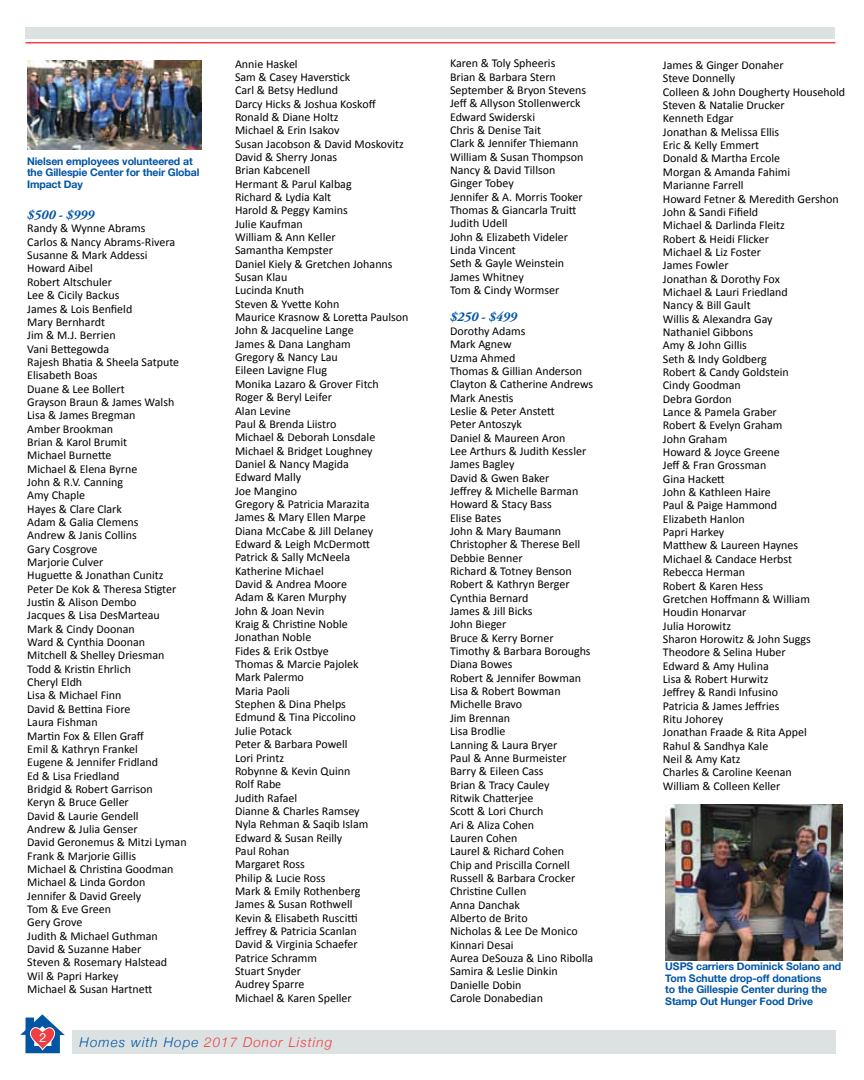
<style>
.page{position:relative;width:864px;height:1080px;background:#fff}
.page>*{position:absolute;margin:0;border:0;box-sizing:border-box;transform-origin:0 0}
.t1{font:italic 300 13.5px "Helvetica Neue";letter-spacing:.075em;color:#ef3e42}
.t2{font:italic 700 13.5px "Adobe Garamond Pro";color:#0054a4}
.t3{font:12.6px "Helvetica Neue";color:#fff}
.t4{font:12px/13.4px "Calibri";color:#000}
.t5{font:700 10.5px/11.4px "Helvetica Neue";letter-spacing:-.01em;color:#0054a4}
.s1{color:#0054a4}
</style>
<div class="page">
<div style="left:72px;top:1030px;width:764px;height:23px;background:#dce2e2"></div>
<svg style="left:20px;top:1014px;width:45px;height:39px"></svg>
<div style="left:26px;top:27px;width:809px;height:12px;background:#dce2e2"></div>
<hr style="left:26px;top:42px;width:810px;height:1px;background:#ef3e42">
<img style="left:665px;top:805px;width:177px;height:155px">
<img style="left:27px;top:60px;width:174px;height:90px">
<p class="t5" style="left:27px;top:156px;width:174px">Nielsen employees volunteered at the Gillespie Center for their Global<br>Impact Day</p>
<p class="t2" style="left:27px;top:207px;width:68px">$500 - $999</p>
<p class="t4" style="left:27px;top:222px;width:161px">Randy &amp; Wynne Abrams<br>Carlos &amp; Nancy Abrams-Rivera<br>Susanne &amp; Mark Addessi<br>Howard Aibel<br>Robert Altschuler<br>Lee &amp; Cicily Backus<br>James &amp; Lois Benfield<br>Mary Bernhardt<br>Jim &amp; M.J. Berrien<br>Vani Bettegowda<br>Rajesh Bhatia &amp; Sheela Satpute<br>Elisabeth Boas<br>Duane &amp; Lee Bollert<br>Grayson Braun &amp; James Walsh<br>Lisa &amp; James Bregman<br>Amber Brookman<br>Brian &amp; Karol Brumit<br>Michael Burnette<br>Michael &amp; Elena Byrne<br>John &amp; R.V. Canning<br>Amy Chaple<br>Hayes &amp; Clare Clark<br>Adam &amp; Galia Clemens<br>Andrew &amp; Janis Collins<br>Gary Cosgrove<br>Marjorie Culver<br>Huguette &amp; Jonathan Cunitz<br>Peter De Kok &amp; Theresa Stigter<br>Justin &amp; Alison Dembo<br>Jacques &amp; Lisa DesMarteau<br>Mark &amp; Cindy Doonan<br>Ward &amp; Cynthia Doonan<br>Mitchell &amp; Shelley Driesman<br>Todd &amp; Kristin Ehrlich<br>Cheryl Eldh<br>Lisa &amp; Michael Finn<br>David &amp; Bettina Fiore<br>Laura Fishman<br>Martin Fox &amp; Ellen Graff<br>Emil &amp; Kathryn Frankel<br>Eugene &amp; Jennifer Fridland<br>Ed &amp; Lisa Friedland<br>Bridgid &amp; Robert Garrison<br>Keryn &amp; Bruce Geller<br>David &amp; Laurie Gendell<br>Andrew &amp; Julia Genser<br>David Geronemus &amp; Mitzi Lyman<br>Frank &amp; Marjorie Gillis<br>Michael &amp; Christina Goodman<br>Michael &amp; Linda Gordon<br>Jennifer &amp; David Greely<br>Tom &amp; Eve Green<br>Gery Grove<br>Judith &amp; Michael Guthman<br>David &amp; Suzanne Haber<br>Steven &amp; Rosemary Halstead<br>Wil &amp; Papri Harkey<br>Michael &amp; Susan Hartnett</p>
<p class="t4" style="left:235px;top:57px;width:175px">Annie Haskel<br>Sam &amp; Casey Haverstick<br>Carl &amp; Betsy Hedlund<br>Darcy Hicks &amp; Joshua Koskoff<br>Ronald &amp; Diane Holtz<br>Michael &amp; Erin Isakov<br>Susan Jacobson &amp; David Moskovitz<br>David &amp; Sherry Jonas<br>Brian Kabcenell<br>Hermant &amp; Parul Kalbag<br>Richard &amp; Lydia Kalt<br>Harold &amp; Peggy Kamins<br>Julie Kaufman<br>William &amp; Ann Keller<br>Samantha Kempster<br>Daniel Kiely &amp; Gretchen Johanns<br>Susan Klau<br>Lucinda Knuth<br>Steven &amp; Yvette Kohn<br>Maurice Krasnow &amp; Loretta Paulson<br>John &amp; Jacqueline Lange<br>James &amp; Dana Langham<br>Gregory &amp; Nancy Lau<br>Eileen Lavigne Flug<br>Monika Lazaro &amp; Grover Fitch<br>Roger &amp; Beryl Leifer<br>Alan Levine<br>Paul &amp; Brenda Liistro<br>Michael &amp; Deborah Lonsdale<br>Michael &amp; Bridget Loughney<br>Daniel &amp; Nancy Magida<br>Edward Mally<br>Joe Mangino<br>Gregory &amp; Patricia Marazita<br>James &amp; Mary Ellen Marpe<br>Diana McCabe &amp; Jill Delaney<br>Edward &amp; Leigh McDermott<br>Patrick &amp; Sally McNeela<br>Katherine Michael<br>David &amp; Andrea Moore<br>Adam &amp; Karen Murphy<br>John &amp; Joan Nevin<br>Kraig &amp; Christine Noble<br>Jonathan Noble<br>Fides &amp; Erik Ostbye<br>Thomas &amp; Marcie Pajolek<br>Mark Palermo<br>Maria Paoli<br>Stephen &amp; Dina Phelps<br>Edmund &amp; Tina Piccolino<br>Julie Potack<br>Peter &amp; Barbara Powell<br>Lori Printz<br>Robynne &amp; Kevin Quinn<br>Rolf Rabe<br>Judith Rafael<br>Dianne &amp; Charles Ramsey<br>Nyla Rehman &amp; Saqib Islam<br>Edward &amp; Susan Reilly<br>Paul Rohan<br>Margaret Ross<br>Philip &amp; Lucie Ross<br>Mark &amp; Emily Rothenberg<br>James &amp; Susan Rothwell<br>Kevin &amp; Elisabeth Ruscitti<br>Jeffrey &amp; Patricia Scanlan<br>David &amp; Virginia Schaefer<br>Patrice Schramm<br>Stuart Snyder<br>Audrey Sparre<br>Michael &amp; Karen Speller</p>
<p class="t4" style="left:450px;top:57px;width:138px">Karen &amp; Toly Spheeris<br>Brian &amp; Barbara Stern<br>September &amp; Bryon Stevens<br>Jeff &amp; Allyson Stollenwerck<br>Edward Swiderski<br>Chris &amp; Denise Tait<br>Clark &amp; Jennifer Thiemann<br>William &amp; Susan Thompson<br>Nancy &amp; David Tillson<br>Ginger Tobey<br>Jennifer &amp; A. Morris Tooker<br>Thomas &amp; Giancarla Truitt<br>Judith Udell<br>John &amp; Elizabeth Videler<br>Linda Vincent<br>Seth &amp; Gayle Weinstein<br>James Whitney<br>Tom &amp; Cindy Wormser</p>
<p class="t2" style="left:450px;top:309px;width:68px">$250 - $499</p>
<p class="t4" style="left:450px;top:324px;width:145px">Dorothy Adams<br>Mark Agnew<br>Uzma Ahmed<br>Thomas &amp; Gillian Anderson<br>Clayton &amp; Catherine Andrews<br>Mark Anestis<br>Leslie &amp; Peter Anstett<br>Peter Antoszyk<br>Daniel &amp; Maureen Aron<br>Lee Arthurs &amp; Judith Kessler<br>James Bagley<br>David &amp; Gwen Baker<br>Jeffrey &amp; Michelle Barman<br>Howard &amp; Stacy Bass<br>Elise Bates<br>John &amp; Mary Baumann<br>Christopher &amp; Therese Bell<br>Debbie Benner<br>Richard &amp; Totney Benson<br>Robert &amp; Kathryn Berger<br>Cynthia Bernard<br>James &amp; Jill Bicks<br>John Bieger<br>Bruce &amp; Kerry Borner<br>Timothy &amp; Barbara Boroughs<br>Diana Bowes<br>Robert &amp; Jennifer Bowman<br>Lisa &amp; Robert Bowman<br>Michelle Bravo<br>Jim Brennan<br>Lisa Brodlie<br>Lanning &amp; Laura Bryer<br>Paul &amp; Anne Burmeister<br>Barry &amp; Eileen Cass<br>Brian &amp; Tracy Cauley<br>Ritwik Chatterjee<br>Scott &amp; Lori Church<br>Ari &amp; Aliza Cohen<br>Lauren Cohen<br>Laurel &amp; Richard Cohen<br>Chip and Priscilla Cornell<br>Russell &amp; Barbara Crocker<br>Christine Cullen<br>Anna Danchak<br>Alberto de Brito<br>Nicholas &amp; Lee De Monico<br>Kinnari Desai<br>Aurea DeSouza &amp; Lino Ribolla<br>Samira &amp; Leslie Dinkin<br>Danielle Dobin<br>Carole Donabedian</p>
<p class="t3" style="left:39px;top:1030px;width:8px">2</p>
<p class="t1" style="left:80px;top:1031px;width:254px"><span class="s1">Homes with Hope</span> 2017 Donor Listing</p>
<p class="t4" style="left:663px;top:58px;width:184px">James &amp; Ginger Donaher<br>Steve Donnelly<br>Colleen &amp; John Dougherty Household<br>Steven &amp; Natalie Drucker<br>Kenneth Edgar<br>Jonathan &amp; Melissa Ellis<br>Eric &amp; Kelly Emmert<br>Donald &amp; Martha Ercole<br>Morgan &amp; Amanda Fahimi<br>Marianne Farrell<br>Howard Fetner &amp; Meredith Gershon<br>John &amp; Sandi Fifield<br>Michael &amp; Darlinda Fleitz<br>Robert &amp; Heidi Flicker<br>Michael &amp; Liz Foster<br>James Fowler<br>Jonathan &amp; Dorothy Fox<br>Michael &amp; Lauri Friedland<br>Nancy &amp; Bill Gault<br>Willis &amp; Alexandra Gay<br>Nathaniel Gibbons<br>Amy &amp; John Gillis<br>Seth &amp; Indy Goldberg<br>Robert &amp; Candy Goldstein<br>Cindy Goodman<br>Debra Gordon<br>Lance &amp; Pamela Graber<br>Robert &amp; Evelyn Graham<br>John Graham<br>Howard &amp; Joyce Greene<br>Jeff &amp; Fran Grossman<br>Gina Hackett<br>John &amp; Kathleen Haire<br>Paul &amp; Paige Hammond<br>Elizabeth Hanlon<br>Papri Harkey<br>Matthew &amp; Laureen Haynes<br>Michael &amp; Candace Herbst<br>Rebecca Herman<br>Robert &amp; Karen Hess<br>Gretchen Hoffmann &amp; William<br>Houdin Honarvar<br>Julia Horowitz<br>Sharon Horowitz &amp; John Suggs<br>Theodore &amp; Selina Huber<br>Edward &amp; Amy Hulina<br>Lisa &amp; Robert Hurwitz<br>Jeffrey &amp; Randi Infusino<br>Patricia &amp; James Jeffries<br>Ritu Johorey<br>Jonathan Fraade &amp; Rita Appel<br>Rahul &amp; Sandhya Kale<br>Neil &amp; Amy Katz<br>Charles &amp; Caroline Keenan<br>William &amp; Colleen Keller</p>
<p class="t5" style="left:665px;top:961px;width:178px">USPS carriers Dominick Solano and<br>Tom Schutte drop-off donations<br>to the Gillespie Center during the<br>Stamp Out Hunger Food Drive</p>
</div>
